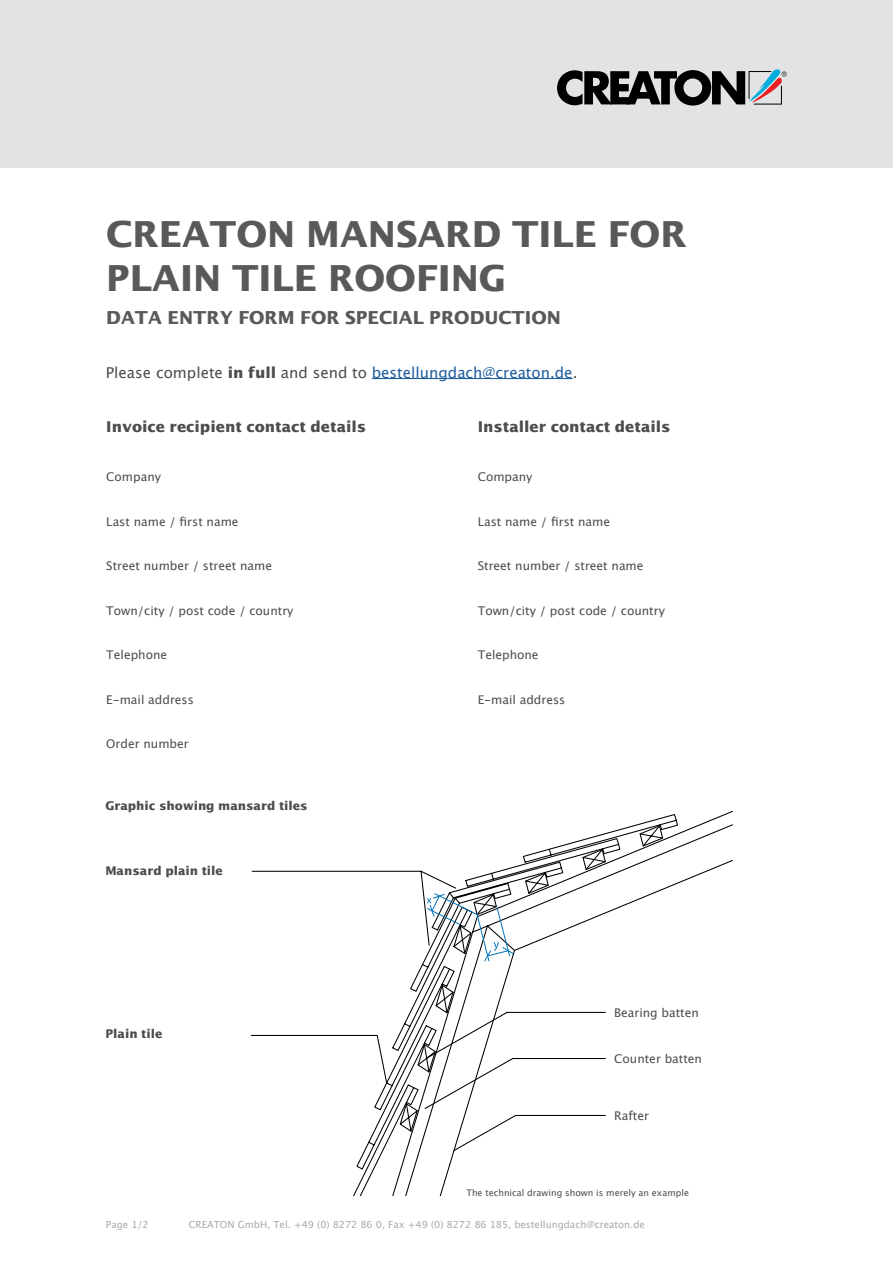
<style>
.page{position:relative;width:893px;height:1263px;background:#fff}
.page>*{position:absolute;margin:0;border:0;box-sizing:border-box;transform-origin:0 0}
.t1{font:700 36px/43.2px "Lucida San";color:#58595b}
.t2{font:700 18px "Lucida San";color:#58595b}
.t3{font:15px "Lucida San Rom";color:#215e9e}
.t4{font:700 15px "Lucida San";color:#4d4d4f}
.t5{font:12px "Lucida San Rom";color:#4d4d4f}
.t6{font:700 12px "Lucida San";color:#4d4d4f}
.t7{font:9.75px "Lucida San Rom";color:#a7a9ac}
.t8{font:9px "Lucida San Rom";color:#4d4d4f}
.s1{color:#4d4d4f}
.s2{font-family:"Lucida San";font-weight:700;color:#4d4d4f}
</style>
<div class="page">
<div style="left:0;top:0;width:893px;height:168px;background:#e2e3e4"></div>
<svg style="left:557px;top:69px;width:230px;height:37px"></svg>
<hr style="left:372px;top:378px;width:201px;height:1px;background:#215e9e">
<svg style="left:353px;top:814px;width:326px;height:382px"></svg>
<svg style="left:251px;top:848px;width:356px;height:304px"></svg>
<h1 class="t1" style="left:106px;top:214px;width:582px">CREATON MANSARD TILE FOR<br>PLAIN TILE ROOFING</h1>
<h2 class="t2" style="left:106px;top:305px;width:456px">DATA ENTRY FORM FOR SPECIAL PRODUCTION</h2>
<p class="t3" style="left:106px;top:363px;width:473px"><span class="s1">Please complete</span> <span class="s2">in full</span> <span class="s1">and send to</span> bestellungdach@creaton.de<span class="s1">.</span></p>
<p class="t4" style="left:106px;top:417px;width:261px">Invoice recipient contact details</p>
<p class="t5" style="left:106px;top:469px;width:56px">Company</p>
<p class="t5" style="left:106px;top:514px;width:134px">Last name / first name</p>
<p class="t5" style="left:106px;top:558px;width:167px">Street number / street name</p>
<p class="t5" style="left:106px;top:603px;width:189px">Town/city / post code / country</p>
<p class="t5" style="left:106px;top:647px;width:62px">Telephone</p>
<p class="t5" style="left:106px;top:692px;width:89px">E-mail address</p>
<p class="t5" style="left:106px;top:736px;width:84px">Order number</p>
<p class="t6" style="left:105px;top:797px;width:204px">Graphic showing mansard tiles</p>
<p class="t6" style="left:105px;top:862px;width:119px">Mansard plain tile</p>
<p class="t6" style="left:105px;top:1026px;width:59px">Plain tile</p>
<p class="t4" style="left:478px;top:417px;width:194px">Installer contact details</p>
<p class="t5" style="left:478px;top:469px;width:56px">Company</p>
<p class="t5" style="left:478px;top:514px;width:134px">Last name / first name</p>
<p class="t5" style="left:478px;top:558px;width:167px">Street number / street name</p>
<p class="t5" style="left:478px;top:603px;width:189px">Town/city / post code / country</p>
<p class="t5" style="left:478px;top:647px;width:62px">Telephone</p>
<p class="t5" style="left:478px;top:692px;width:89px">E-mail address</p>
<p class="t5" style="left:614px;top:1005px;width:86px">Bearing batten</p>
<p class="t5" style="left:614px;top:1051px;width:89px">Counter batten</p>
<p class="t5" style="left:614px;top:1108px;width:36px">Rafter</p>
<p class="t8" style="left:466px;top:1187px;width:224px">The technical drawing shown is merely an example</p>
<p class="t7" style="left:106px;top:1218px;width:44px">Page 1/2</p>
<p class="t7" style="left:189px;top:1218px;width:458px">CREATON GmbH, Tel. +49 (0) 8272 86 0, Fax +49 (0) 8272 86 185, bestellungdach@creaton.de</p>
</div>
